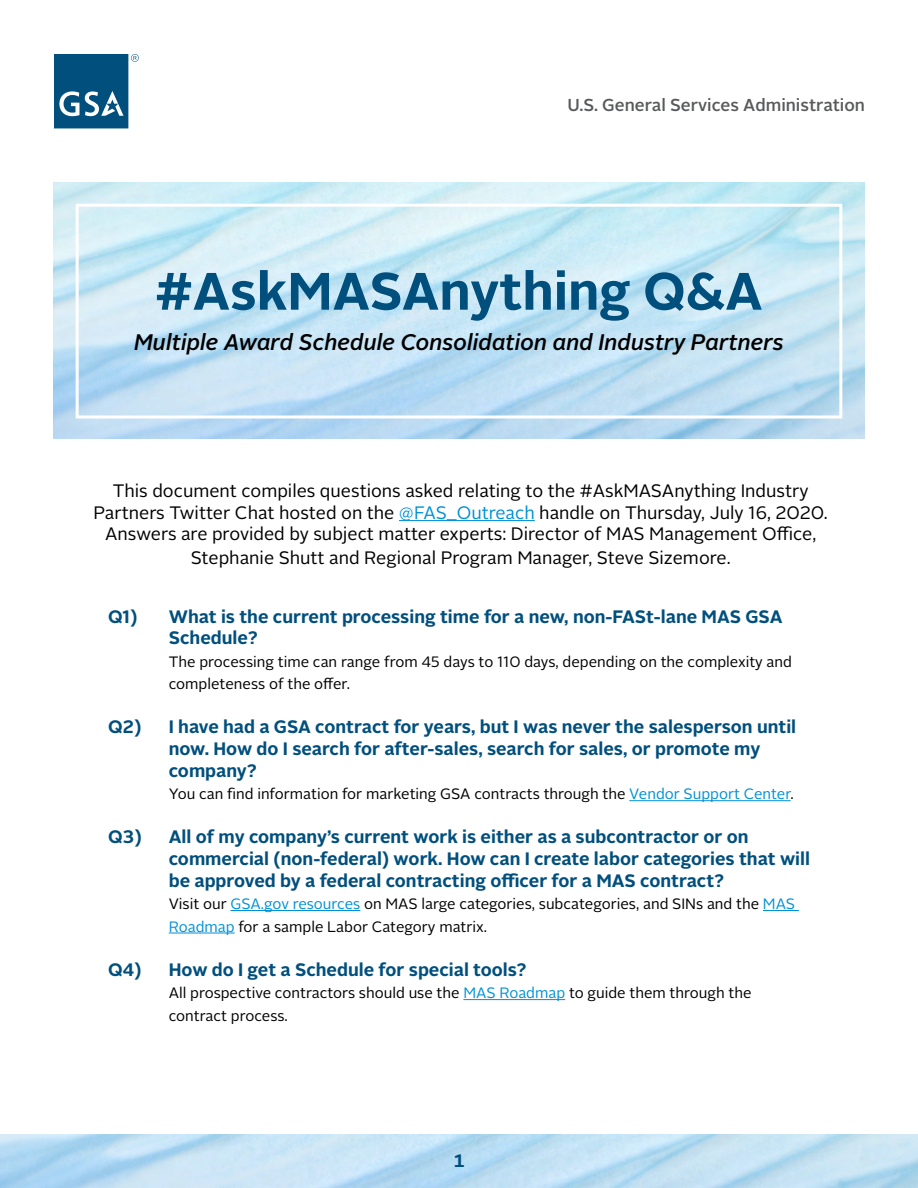
<style>
.page{position:relative;width:918px;height:1188px;background:#fff}
.page>*{position:absolute;margin:0;border:0;box-sizing:border-box;transform-origin:0 0}
.t1{font:700 52.5px "Alright Sans";color:#004f7d}
.Subtitle{font:italic 500 22.5px "Alright Sans";color:#000}
.t2{font:700 18px/21.6px "Alright Sans";color:#004f7d}
.Sub_Subtitle{font:18px/21.6px "Alright Sans";color:#000;text-align:center}
.t3{font:500 17.25px "Alright Sans";color:#58595b}
.Body_Copy{font:15px/22.5px "Alright Sans";color:#000}
.s1{color:#0091d6}
</style>
<div class="page">
<svg style="left:54px;top:54px;width:85px;height:74px"></svg>
<img style="left:53px;top:182px;width:812px;height:256px">
<hr style="left:399px;top:520px;width:136px;height:1px;background:#0091d6">
<div style="left:76px;top:204px;width:766px;height:214px;border:3px solid #fff"></div>
<hr style="left:629px;top:800px;width:162px;height:1px;background:#0091d6">
<hr style="left:230px;top:910px;width:130px;height:1px;background:#0091d6">
<hr style="left:763px;top:910px;width:36px;height:1px;background:#0091d6">
<hr style="left:169px;top:933px;width:66px;height:1px;background:#0091d6">
<hr style="left:463px;top:999px;width:102px;height:1px;background:#0091d6">
<p class="t3" style="left:568px;top:93px;width:299px">U.S. General Services Administration</p>
<p class="t1" style="left:155px;top:255px;width:609px">#AskMASAnything Q&amp;A</p>
<p class="Subtitle" style="left:134px;top:327px;width:651px">Multiple Award Schedule Consolidation and Industry Partners</p>
<p class="Sub_Subtitle" style="left:94px;top:480px;width:736px">This document compiles questions asked relating to the #AskMASAnything Industry<br>Partners Twitter Chat hosted on the <span class="s1">@FAS_Outreach</span> handle on Thursday, July 16, 2020.<br>Answers are provided by subject matter experts: Director of MAS Management Office,</p>
<p class="Sub_Subtitle" style="left:191px;top:547px;width:541px">Stephanie Shutt and Regional Program Manager, Steve Sizemore.</p>
<p class="t2" style="left:169px;top:606px;width:615px;text-indent:-61px">Q1) What is the current processing time for a new, non-FASt-lane MAS GSA<br>Schedule?</p>
<p class="Body_Copy" style="left:169px;top:651px;width:625px">The processing time can range from 45 days to 110 days, depending on the complexity and completeness of the offer.</p>
<p class="t2" style="left:169px;top:717px;width:629px;text-indent:-61px">Q2) I have had a GSA contract for years, but I was never the salesperson until now. How do I search for after-sales, search for sales, or promote my company?</p>
<p class="Body_Copy" style="left:169px;top:783px;width:627px">You can find information for marketing GSA contracts through the <span class="s1">Vendor Support Center</span>.</p>
<p class="t2" style="left:169px;top:826px;width:643px;text-indent:-61px">Q3) All of my company’s current work is either as a subcontractor or on commercial (non-federal) work. How can I create labor categories that will be approved by a federal contracting officer for a MAS contract?</p>
<p class="Body_Copy" style="left:169px;top:893px;width:628px">Visit our <span class="s1">GSA.gov resources</span> on MAS large categories, subcategories, and SINs and the <span class="s1">MAS<br>Roadmap</span> for a sample Labor Category matrix.</p>
<p class="t2" style="left:108px;top:959px;width:420px">Q4) How do I get a Schedule for special tools?</p>
<p class="Body_Copy" style="left:169px;top:982px;width:584px">All prospective contractors should use the <span class="s1">MAS Roadmap</span> to guide them through the contract process.</p>
<p class="t2" style="left:453px;top:1150px;width:13px">1</p>
</div>
